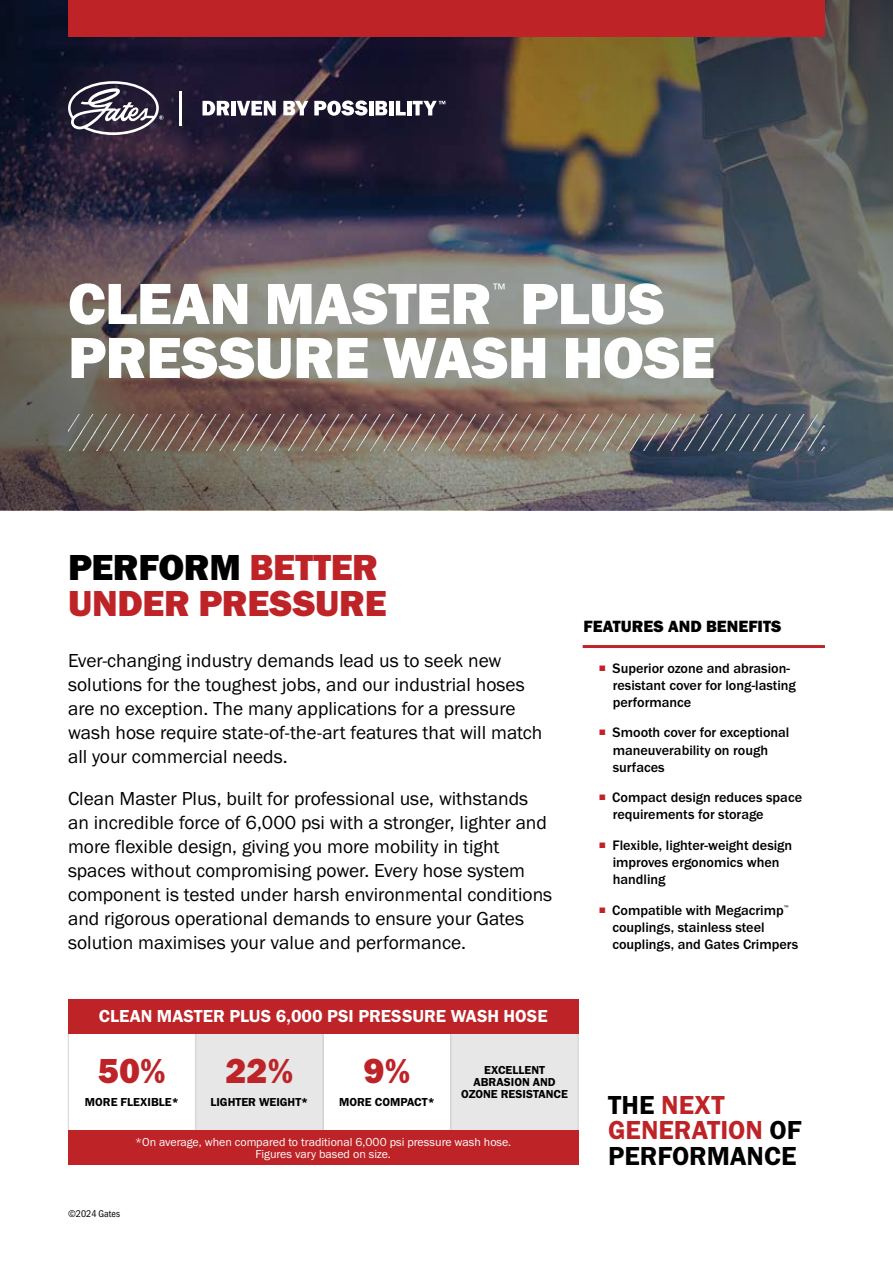
<style>
.page{position:relative;width:893px;height:1263px;background:#fff}
.page>*{position:absolute;margin:0;border:0;box-sizing:border-box;transform-origin:0 0}
.t1{font:60px/54px "Franklin Gothic URW Hea";letter-spacing:-.01em;color:#fff}
.t2{font:37.5px/35.8px "Franklin Gothic URW Hea";letter-spacing:-.01em;color:#be2327}
.t3{font:36px "Franklin Gothic URW Hea";color:#be2327}
.t4{font:27px/25.5px "Franklin Gothic URW Dem";color:#000}
.t5{font:19.5px/24px "Franklin Gothic URW Boo";color:#000}
.t6{font:18px "Franklin Gothic URW Dem";color:#fff}
.t7{font:16.8px "Franklin Gothic URW Hea";color:#000}
.t8{font:15.75px "Franklin Gothic URW Boo";color:#fff}
.t9{font:500 14.25px/17.1px "Franklin Gothic URW";color:#000}
.t10{font:12px/12px "Franklin Gothic URW Boo";color:#fff;text-align:center}
.t11{font:12px/12px "Franklin Gothic URW Dem";color:#000;text-align:center}
.t12{font:10.2px "Franklin Gothic URW Con Boo";color:#000}
.t13{font:5.7px "Franklin Gothic URW Boo";color:#000}
.s1{color:#000}
.s2{color:#be2327}
</style>
<div class="page">
<img style="left:0;top:0;width:893px;height:510px">
<hr style="left:583px;top:645px;width:242px;height:3px;background:#be2327">
<div style="left:68px;top:1033px;width:128px;height:98px;border:1px solid #d2d3d4"></div>
<div style="left:323px;top:1033px;width:128px;height:98px;border:1px solid #d2d3d4"></div>
<div style="left:196px;top:1033px;width:127px;height:98px;background:#e7e7e8"></div>
<div style="left:196px;top:1033px;width:127px;height:98px;border:1px solid #d2d3d4"></div>
<div style="left:451px;top:1033px;width:127px;height:98px;background:#e7e7e8"></div>
<div style="left:451px;top:1033px;width:127px;height:98px;border:1px solid #d2d3d4"></div>
<div style="left:68px;top:1131px;width:510px;height:34px;background:#be2327"></div>
<div style="left:68px;top:999px;width:510px;height:34px;background:#be2327"></div>
<img style="left:68px;top:414px;width:757px;height:36px">
<div style="left:68px;top:0;width:757px;height:36px;background:#be2327"></div>
<svg style="left:202px;top:101px;width:27px;height:14px"></svg>
<hr style="left:231px;top:101px;width:4px;height:14px;background:#fff">
<svg style="left:237px;top:101px;width:39px;height:14px"></svg>
<svg style="left:283px;top:101px;width:25px;height:14px"></svg>
<svg style="left:314px;top:100px;width:53px;height:16px"></svg>
<hr style="left:369px;top:101px;width:4px;height:14px;background:#fff">
<svg style="left:375px;top:101px;width:12px;height:14px"></svg>
<hr style="left:389px;top:101px;width:4px;height:14px;background:#fff">
<svg style="left:396px;top:101px;width:10px;height:14px"></svg>
<hr style="left:407px;top:101px;width:4px;height:14px;background:#fff">
<svg style="left:413px;top:101px;width:32px;height:14px"></svg>
<hr style="left:179px;top:91px;width:3px;height:35px;background:#fff">
<svg style="left:68px;top:81px;width:95px;height:54px"></svg>
<h1 class="t1" style="left:68px;top:275px;width:425px">CLEAN MASTER</h1>
<p class="t8" style="left:493px;top:279px;width:14px">™</p>
<h1 class="t1" style="left:68px;top:275px;width:648px;text-indent:452px">PLUS<br>PRESSURE WASH HOSE</h1>
<h2 class="t2" style="left:68px;top:549px;width:320px"><span class="s1">PERFORM</span> BETTER<br>UNDER PRESSURE</h2>
<p class="t5" style="left:68px;top:648px;width:476px">Ever-changing industry demands lead us to seek new solutions for the toughest jobs, and our industrial hoses are no exception. The many applications for a pressure wash hose require state-of-the-art features that will match all your commercial needs.</p>
<p class="t5" style="left:68px;top:786px;width:486px">Clean Master Plus, built for professional use, withstands an incredible force of 6,000 psi with a stronger, lighter and more flexible design, giving you more mobility in tight spaces without compromising power. Every hose system component is tested under harsh environmental conditions and rigorous operational demands to ensure your Gates solution maximises your value and performance.</p>
<p class="t7" style="left:583px;top:615px;width:199px">FEATURES AND BENEFITS</p>
<p class="t9" style="left:613px;top:659px;width:185px">Superior ozone and abrasion&shy;resistant cover for long-lasting performance</p>
<p class="t9" style="left:613px;top:724px;width:178px">Smooth cover for exceptional maneuverability on rough surfaces</p>
<p class="t9" style="left:612px;top:789px;width:191px">Compact design reduces space requirements for storage</p>
<p class="t9" style="left:613px;top:836px;width:181px">Flexible, lighter-weight design improves ergonomics when handling</p>
<p class="t9" style="left:612px;top:901px;width:173px">Compatible with Megacrimp</p>
<p class="t13" style="left:784px;top:904px;width:6px">™</p>
<p class="t9" style="left:612px;top:918px;width:187px">couplings, stainless steel couplings, and Gates Crimpers</p>
<p class="t6" style="left:99px;top:1005px;width:450px">CLEAN MASTER PLUS 6,000 PSI PRESSURE WASH HOSE</p>
<h3 class="t3" style="left:98px;top:1047px;width:69px">50%</h3>
<h3 class="t3" style="left:225px;top:1047px;width:69px">22%</h3>
<p class="t11" style="left:85px;top:1095px;width:95px">MORE FLEXIBLE*</p>
<p class="t11" style="left:210px;top:1095px;width:99px">LIGHTER WEIGHT*</p>
<h3 class="t3" style="left:364px;top:1047px;width:48px">9%</h3>
<p class="t11" style="left:339px;top:1095px;width:97px">MORE COMPACT*</p>
<p class="t11" style="left:461px;top:1064px;width:108px">EXCELLENT<br>ABRASION AND<br>OZONE RESISTANCE</p>
<p class="t10" style="left:135px;top:1136px;width:378px">*On average, when compared to traditional 6,000 psi pressure wash hose.<br>Figures vary based on size.</p>
<p class="t12" style="left:68px;top:1207px;width:53px">©2024 Gates</p>
<h3 class="t4" style="left:608px;top:1092px;width:195px">THE <span class="s2">NEXT<br>GENERATION</span> OF<br>PERFORMANCE</h3>
</div>
